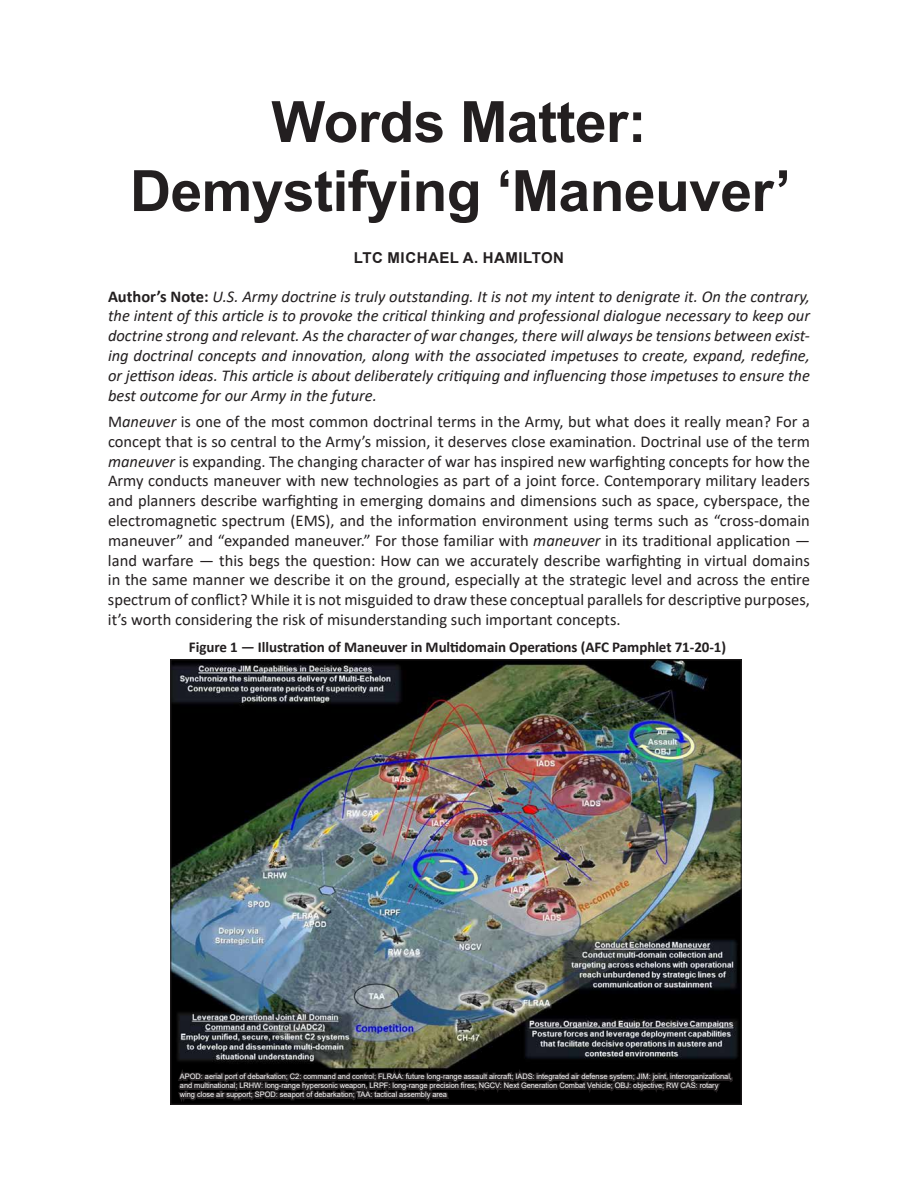
<style>
.page{position:relative;width:918px;height:1188px;background:#fff}
.page>*{position:absolute;margin:0;border:0;box-sizing:border-box;transform-origin:0 0}
.t1{font:700 57px/69px "Arial";letter-spacing:-.01em;color:#231f20;text-align:center}
.t2{font:16.5px/19.8px "Calibri";color:#231f20;text-align:justify}
.t3{font:italic 16.5px/19.8px "Calibri";color:#231f20;text-align:justify}
.t4{font:700 15px "Calibri";letter-spacing:-.005em;color:#231f20}
.t5{font:700 15px "Arial";letter-spacing:.035em;color:#231f20}
.t6{font:7.5px/9px "Arial";letter-spacing:-.01em;color:#fff}
.s1{font-weight:700;font-style:normal}
.s2{font-style:italic}
</style>
<div class="page">
<img style="left:172px;top:661px;width:568px;height:442px">
<svg style="left:176px;top:1053px;width:559px;height:52px;background:#191716"></svg>
<h1 class="t1" style="left:130px;top:88px;width:663px">Words Matter:<br>Demystifying ‘Maneuver’</h1>
<p class="t5" style="left:354px;top:248px;width:212px">LTC MICHAEL A. HAMILTON</p>
<p class="t3" style="left:108px;top:285px;width:704px"><span class="s1">Author’s Note:</span> U.S. Army doctrine is truly outstanding. It is not my intent to denigrate it. On the contrary, the intent of this article is to provoke the critical thinking and professional dialogue necessary to keep our doctrine strong and relevant. As the character of war changes, there will always be tensions between exist&shy;ing doctrinal concepts and innovation, along with the associated impetuses to create, expand, redefine, or jettison ideas. This article is about deliberately critiquing and influencing those impetuses to ensure the best outcome for our Army in the future.</p>
<p class="t2" style="left:108px;top:411px;width:704px">M<span class="s2">aneuver</span> is one of the most common doctrinal terms in the Army, but what does it really mean? For a concept that is so central to the Army’s mission, it deserves close examination. Doctrinal use of the term <span class="s2">maneuver</span> is expanding. The changing character of war has inspired new warfighting concepts for how the Army conducts maneuver with new technologies as part of a joint force. Contemporary military leaders and planners describe warfighting in emerging domains and dimensions such as space, cyberspace, the electromagnetic spectrum (EMS), and the information environment using terms such as “cross-domain maneuver” and “expanded maneuver.” For those familiar with <span class="s2">maneuver</span> in its traditional application — land warfare — this begs the question: How can we accurately describe warfighting in virtual domains in the same manner we describe it on the ground, especially at the strategic level and across the entire spectrum of conflict? While it is not misguided to draw these conceptual parallels for descriptive purposes, it’s worth considering the risk of misunderstanding such important concepts.</p>
<p class="t4" style="left:189px;top:636px;width:539px">Figure 1 — Illustration of Maneuver in Multidomain Operations (AFC Pamphlet 71-20-1)</p>
<p class="t6" style="left:180px;top:1072px;width:554px">APOD: aerial port of debarkation; C2: command and control; FLRAA: future long-range assault aircraft; IADS: integrated air defense system; JIM: joint, interorganizational, and multinational; LRHW: long-range hypersonic weapon, LRPF: long-range precision fires; NGCV: Next Generation Combat Vehicle; OBJ: objective; RW CAS: rotary wing close air support; SPOD: seaport of debarkation; TAA: tactical assembly area</p>
</div>
